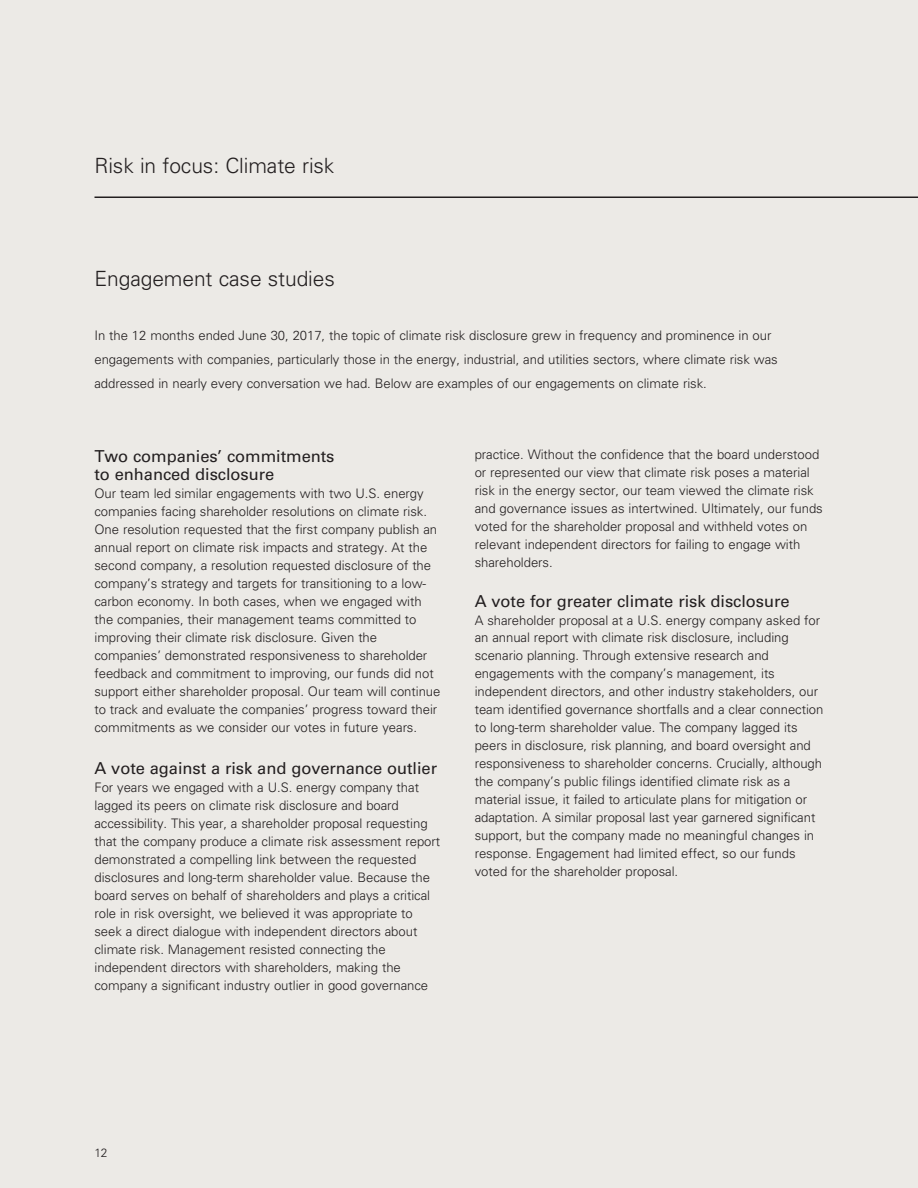
<style>
.page{position:relative;width:918px;height:1188px;background:#eceae6}
.page>*{position:absolute;margin:0;border:0;box-sizing:border-box;transform-origin:0 0}
.t1{font:300 21px "Univers LT Std";letter-spacing:-.005em;color:#231f20}
.t2{font:16.5px/18px "Univers LT Std";letter-spacing:-.005em;color:#231f20}
.t3{font:300 13.2px/18px "Univers LT Std";letter-spacing:-.005em;color:#231f20}
.t4{font:300 12px "Univers LT Std";color:#7e8083}
.s1{color:#231f20}
</style>
<div class="page">
<hr style="left:94px;top:196px;width:824px;height:2px;background:#231f20">
<h1 class="t1" style="left:94px;top:153px;width:241px">Risk in focus: Climate risk</h1>
<h1 class="t1" style="left:94px;top:266px;width:242px">Engagement case studies</h1>
<p class="t3" style="left:94px;top:323px;width:685px;line-height:24px">In the 12 months ended June 30, 2017, the topic of climate risk disclosure grew in frequency and prominence in our engagements with companies, particularly those in the energy, industrial, and utilities sectors, where climate risk was addressed in nearly every conversation we had. Below are examples of our engagements on climate risk.</p>
<p class="t2" style="left:94px;top:447px;width:241px">Two companies’ commitments to enhanced disclosure</p>
<p class="t3" style="left:94px;top:484px;width:347px">Our team led similar engagements with two U.S. energy companies facing shareholder resolutions on climate risk.<br>One resolution requested that the first company publish an annual report on climate risk impacts and strategy. At the second company, a resolution requested disclosure of the company’s strategy and targets for transitioning to a low&shy;carbon economy. In both cases, when we engaged with the companies, their management teams committed to improving their climate risk disclosure. Given the companies’ demonstrated responsiveness to shareholder feedback and commitment to improving, our funds did not support either shareholder proposal. Our team will continue to track and evaluate the companies’ progress toward their commitments as we consider our votes in future years.</p>
<p class="t2" style="left:94px;top:759px;width:344px">A vote against a risk and governance outlier</p>
<p class="t3" style="left:94px;top:778px;width:347px">For years we engaged with a U.S. energy company that lagged its peers on climate risk disclosure and board accessibility. This year, a shareholder proposal requesting that the company produce a climate risk assessment report demonstrated a compelling link between the requested disclosures and long-term shareholder value. Because the board serves on behalf of shareholders and plays a critical role in risk oversight, we believed it was appropriate to seek a direct dialogue with independent directors about climate risk. Management resisted connecting the independent directors with shareholders, making the company a significant industry outlier in good governance</p>
<p class="t3" style="left:475px;top:446px;width:350px">practice. Without the confidence that the board understood or represented our view that climate risk poses a material risk in the energy sector, our team viewed the climate risk and governance issues as intertwined. Ultimately, our funds voted for the shareholder proposal and withheld votes on relevant independent directors for failing to engage with shareholders.</p>
<p class="t2" style="left:475px;top:592px;width:316px">A vote for greater climate risk disclosure</p>
<p class="t3" style="left:475px;top:611px;width:350px">A shareholder proposal at a U.S. energy company asked for an annual report with climate risk disclosure, including scenario planning. Through extensive research and engagements with the company’s management, its independent directors, and other industry stakeholders, our team identified governance shortfalls and a clear connection to long-term shareholder value. The company lagged its peers in disclosure, risk planning, and board oversight and responsiveness to shareholder concerns. Crucially, although the company’s public filings identified climate risk as a material issue, it failed to articulate plans for mitigation or adaptation. A similar proposal last year garnered significant support, but the company made no meaningful changes in response. Engagement had limited effect, so our funds voted for the shareholder proposal.</p>
<p class="t4" style="left:80px;top:1145px;width:29px">12 <span class="s1">12</span></p>
</div>
